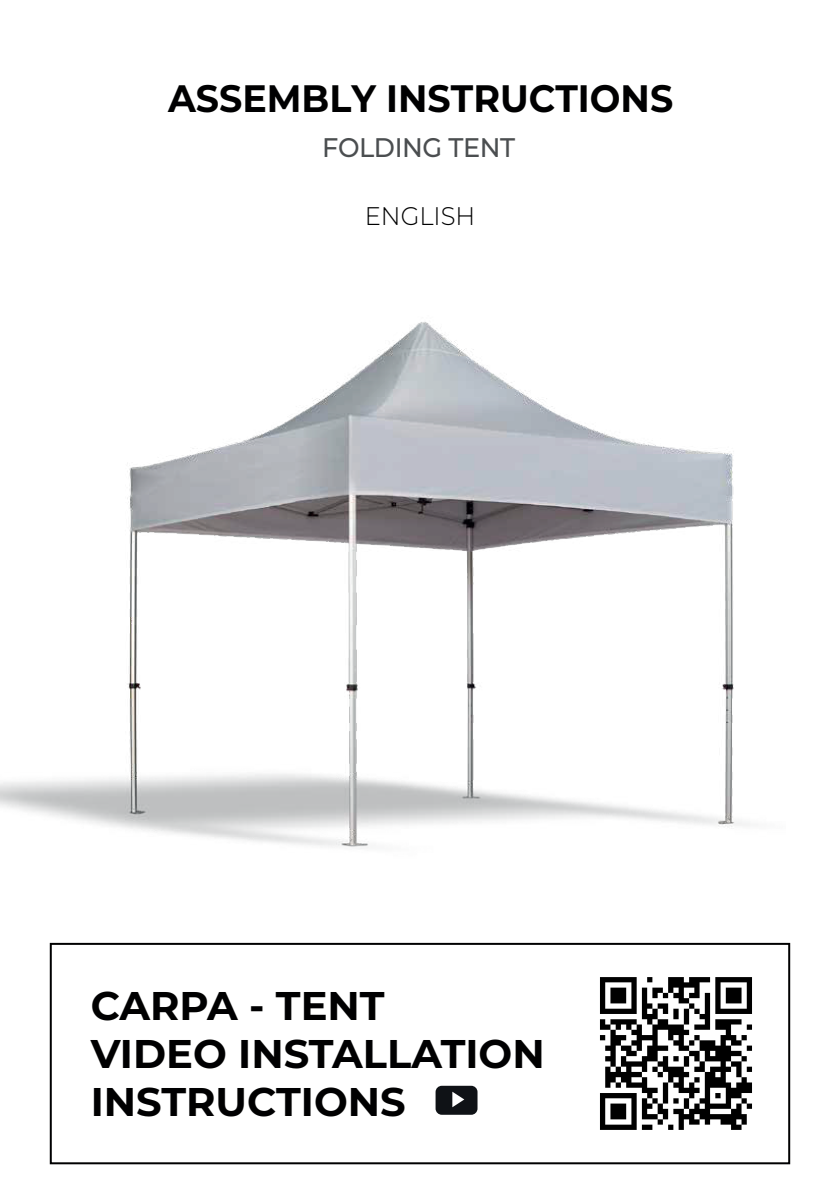
<style>
.page{position:relative;width:840px;height:1191px;background:#fff}
.page>*{position:absolute;margin:0;border:0;box-sizing:border-box;transform-origin:0 0}
.t1{font:700 40px/48px "Montserrat";color:#000001}
.t2{font:700 38.2px "Montserrat";color:#000001;scale:.95 1}
.t3{font:500 26.8px "Montserrat";letter-spacing:-.015em;color:#4b4e50;scale:.95 1}
.t4{font:300 25.4px "Montserrat";color:#000001;scale:.95 1}
</style>
<div class="page">
<img style="left:0;top:322px;width:750px;height:526px">
<div style="left:50px;top:943px;width:739px;height:221px;background:#fff;border:2px solid #000001"></div>
<img style="left:600px;top:977px;width:152px;height:153px">
<svg style="left:435px;top:1085px;width:42px;height:29px"></svg>
<p class="t2" style="left:168px;top:73px;width:533px">ASSEMBLY INSTRUCTIONS</p>
<p class="t3" style="left:322px;top:130px;width:204px">FOLDING TENT</p>
<p class="t4" style="left:364px;top:199px;width:118px">ENGLISH</p>
<p class="t1" style="left:91px;top:980px;width:455px">CARPA - TENT<br>VIDEO INSTALLATION<br>INSTRUCTIONS</p>
</div>
